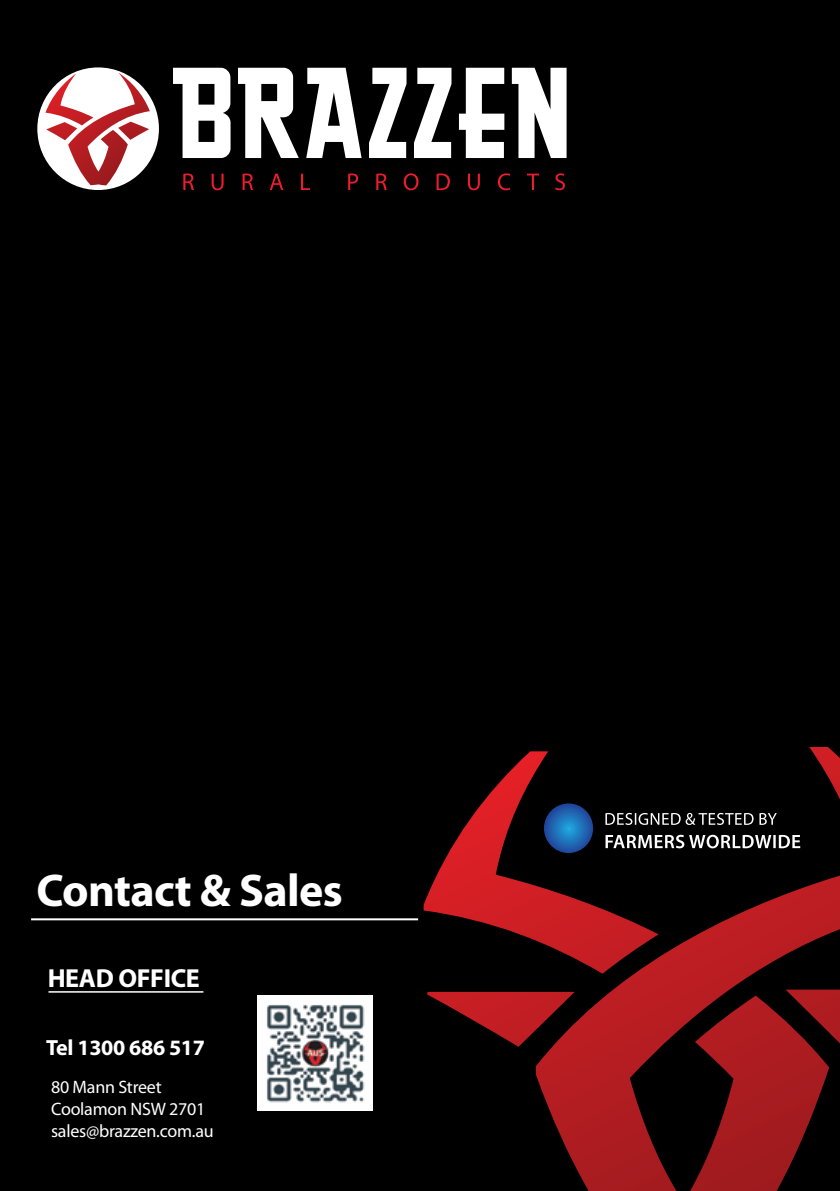
<style>
.page{position:relative;width:840px;height:1191px;background:#fff}
.page>*{position:absolute;margin:0;border:0;box-sizing:border-box;transform-origin:0 0}
.t1{font:700 46px "Myriad Pro";letter-spacing:-.015em;color:#fff}
.t2{font:700 26.2px "Myriad Pro";letter-spacing:-.015em;color:#fff}
.t3{font:700 22px "Myriad Pro";letter-spacing:-.015em;color:#fff}
.t4{font:18px/21.6px "Myriad Pro";letter-spacing:-.015em;color:#fff}
</style>
<div class="page">
<div style="left:0;top:3px;width:840px;height:1188px;background:#000"></div>
<svg style="left:427px;top:992px;width:109px;height:55px"></svg>
<svg style="left:536px;top:747px;width:304px;height:444px"></svg>
<svg style="left:423px;top:751px;width:235px;height:223px"></svg>
<svg style="left:605px;top:813px;width:171px;height:12px"></svg>
<svg style="left:605px;top:835px;width:195px;height:13px"></svg>
<svg style="left:544px;top:803px;width:49px;height:50px;background:#1f64ae"></svg>
<div style="left:37px;top:67px;width:122px;height:123px;background:#fff;border-radius:50%"></div>
<svg style="left:45px;top:73px;width:105px;height:112px"></svg>
<svg style="left:173px;top:68px;width:393px;height:90px"></svg>
<svg style="left:183px;top:174px;width:40px;height:16px"></svg>
<svg style="left:242px;top:174px;width:11px;height:16px"></svg>
<svg style="left:270px;top:174px;width:88px;height:16px"></svg>
<svg style="left:376px;top:174px;width:11px;height:16px"></svg>
<svg style="left:403px;top:173px;width:77px;height:17px"></svg>
<svg style="left:498px;top:173px;width:12px;height:17px"></svg>
<svg style="left:527px;top:174px;width:12px;height:16px"></svg>
<svg style="left:555px;top:173px;width:10px;height:17px"></svg>
<div style="left:0;top:0;width:840px;height:15px;background:#000"></div>
<hr style="left:31px;top:918px;width:387px;height:2px;background:#fff">
<hr style="left:48px;top:991px;width:155px;height:2px;background:#fff">
<img style="left:257px;top:996px;width:115px;height:115px">
<h1 class="t1" style="left:36px;top:861px;width:308px">Contact &amp; Sales</h1>
<h2 class="t2" style="left:48px;top:961px;width:154px">HEAD OFFICE</h2>
<p class="t3" style="left:46px;top:1033px;width:160px">Tel 1300 686 517</p>
<p class="t4" style="left:51px;top:1076px;width:164px">80 Mann Street<br>Coolamon NSW 2701 sales@brazzen.com.au</p>
</div>
